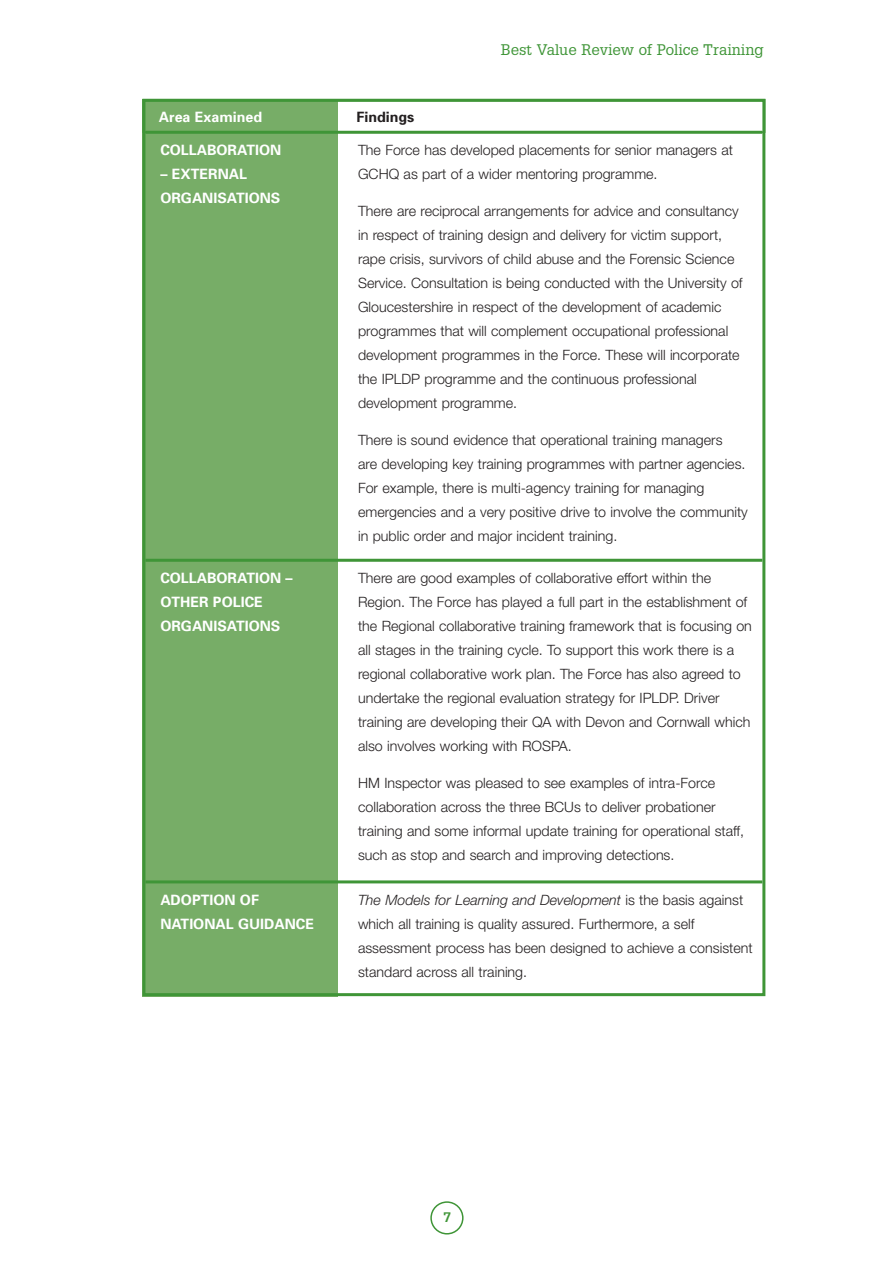
<style>
.page{position:relative;width:893px;height:1263px;background:#fff}
.page>*{position:absolute;margin:0;border:0;box-sizing:border-box;transform-origin:0 0}
.t1{font:15px "Glypha";color:#3f9537}
.t2{font:300 14.25px/24px "Helvetica Neue";color:#231f20}
.t3{font:700 14.25px/24px "Univers";color:#fff}
.t4{font:700 14.25px "Univers";color:#231f20}
.t5{font:700 13.5px "Glypha";color:#3f9537}
.s1{font-style:italic}
</style>
<div class="page">
<svg style="left:430px;top:1201px;width:34px;height:33px"></svg>
<div style="left:142px;top:99px;width:196px;height:897px;background:#77ad67"></div>
<hr style="left:145px;top:131px;width:617px;height:3px;background:#3f9537">
<hr style="left:145px;top:559px;width:617px;height:3px;background:#3f9537">
<hr style="left:145px;top:880px;width:617px;height:3px;background:#3f9537">
<div style="left:142px;top:99px;width:623px;height:34px;border:2px solid #3f9537"></div>
<p class="t3" style="left:159px;top:106px;width:105px">Area Examined</p>
<p class="t4" style="left:357px;top:111px;width:59px">Findings</p>
<p class="t1" style="left:501px;top:41px;width:264px">Best Value Review of Police Training</p>
<p class="t3" style="left:160px;top:139px;width:122px">COLLABORATION</p>
<p class="t3" style="left:160px;top:163px;width:122px">– EXTERNAL<br>ORGANISATIONS</p>
<p class="t2" style="left:358px;top:139px;width:376px">The Force has developed placements for senior managers at<br>GCHQ as part of a wider mentoring programme.</p>
<p class="t2" style="left:358px;top:200px;width:386px">There are reciprocal arrangements for advice and consultancy in respect of training design and delivery for victim support, rape crisis, survivors of child abuse and the Forensic Science Service. Consultation is being conducted with the University of Gloucestershire in respect of the development of academic programmes that will complement occupational professional development programmes in the Force. These will incorporate the IPLDP programme and the continuous professional development programme.</p>
<p class="t2" style="left:358px;top:429px;width:391px">There is sound evidence that operational training managers<br>are developing key training programmes with partner agencies.<br>For example, there is multi-agency training for managing emergencies and a very positive drive to involve the community in public order and major incident training.</p>
<p class="t3" style="left:160px;top:567px;width:134px">COLLABORATION –<br>OTHER POLICE<br>ORGANISATIONS</p>
<p class="t2" style="left:358px;top:567px;width:395px">There are good examples of collaborative effort within the Region. The Force has played a full part in the establishment of the Regional collaborative training framework that is focusing on all stages in the training cycle. To support this work there is a regional collaborative work plan. The Force has also agreed to undertake the regional evaluation strategy for IPLDP. Driver training are developing their QA with Devon and Cornwall which also involves working with ROSPA.</p>
<p class="t2" style="left:358px;top:772px;width:388px">HM Inspector was pleased to see examples of intra-Force collaboration across the three BCUs to deliver probationer training and some informal update training for operational staff, such as stop and search and improving detections.</p>
<p class="t3" style="left:160px;top:889px;width:155px">ADOPTION OF<br>NATIONAL GUIDANCE</p>
<p class="t2" style="left:358px;top:889px;width:396px"><span class="s1">The Models for Learning and Development</span> is the basis against which all training is quality assured. Furthermore, a self assessment process has been designed to achieve a consistent standard across all training.</p>
<p class="t5" style="left:443px;top:1209px;width:9px">7</p>
</div>
